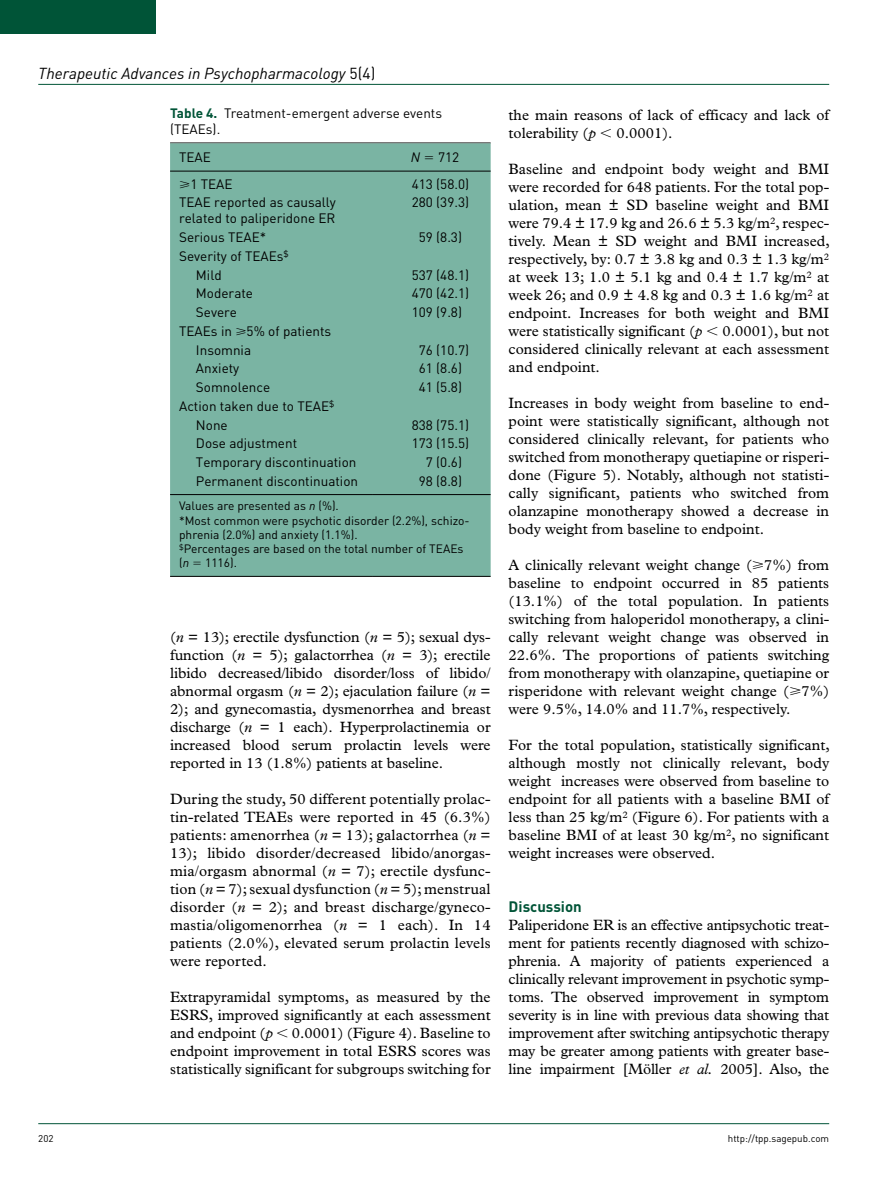
<style>
.page{position:relative;width:893px;height:1191px;background:#fff}
.page>*{position:absolute;margin:0;border:0;box-sizing:border-box;transform-origin:0 0}
.t1{font:italic 15.75px "DIN";color:#000}
.t2{font:15px/18px "Plantin Std";color:#000;text-align:justify}
.t3{font:700 15px "DIN";color:#005437}
.t4{font:13.5px/18.8px "DIN";color:#000}
.t5{font:italic 13.5px "DIN";color:#000}
.t6{font:12px/14.2px "DIN";color:#000}
.t7{font:9.75px "DIN";color:#000}
.s1{font-style:normal}
.s2{font-weight:700;color:#005437}
.s3{font-style:italic}
</style>
<div class="page">
<hr style="left:38px;top:84px;width:791px;height:1px;background:#005437">
<hr style="left:38px;top:1123px;width:791px;height:1px;background:#005437">
<div style="left:0;top:0;width:155px;height:34px;background:#005437"></div>
<div style="left:170px;top:143px;width:321px;height:433px;background:#7ab4a3"></div>
<hr style="left:170px;top:171px;width:203px;height:1px;background:#000">
<hr style="left:373px;top:171px;width:118px;height:1px;background:#000">
<hr style="left:170px;top:494px;width:203px;height:1px;background:#000">
<hr style="left:373px;top:494px;width:118px;height:1px;background:#000">
<hr style="left:170px;top:576px;width:203px;height:1px;background:#000">
<hr style="left:373px;top:576px;width:118px;height:1px;background:#000">
<svg style="left:425px;top:156px;width:8px;height:3px"></svg>
<svg style="left:194px;top:562px;width:7px;height:3px"></svg>
<p class="t1" style="left:38px;top:63px;width:339px">Therapeutic Advances in Psychopharmacology <span class="s1">5(4)</span></p>
<p class="t4" style="left:170px;top:105px;width:273px;line-height:15.8px"><span class="s2">Table 4.</span> Treatment-emergent adverse events (TEAEs).</p>
<p class="t4" style="left:179px;top:148px;width:33px">TEAE</p>
<p class="t5" style="left:411px;top:149px;width:11px">N</p>
<p class="t4" style="left:438px;top:148px;width:23px">712</p>
<p class="t4" style="left:179px;top:174px;width:55px">⩾1 TEAE</p>
<p class="t4" style="left:412px;top:174px;width:59px">413 (58.0)</p>
<p class="t4" style="left:179px;top:194px;width:158px;line-height:15.8px">TEAE reported as causally related to paliperidone ER</p>
<p class="t4" style="left:412px;top:193px;width:59px">280 (39.3)</p>
<p class="t4" style="left:179px;top:227px;width:89px">Serious TEAE*</p>
<p class="t4" style="left:419px;top:227px;width:45px">59 (8.3)</p>
<p class="t4" style="left:196px;top:246px;width:94px;text-indent:-17px">Severity of TEAEs<sup>$<br></sup>Mild</p>
<p class="t4" style="left:412px;top:265px;width:59px">537 (48.1)</p>
<p class="t4" style="left:196px;top:284px;width:59px">Moderate</p>
<p class="t4" style="left:412px;top:284px;width:59px">470 (42.1)</p>
<p class="t4" style="left:196px;top:302px;width:43px">Severe</p>
<p class="t4" style="left:412px;top:302px;width:52px">109 (9.8)</p>
<p class="t4" style="left:196px;top:321px;width:137px;text-indent:-17px">TEAEs in ⩾5% of patients<br>Insomnia</p>
<p class="t4" style="left:419px;top:340px;width:52px">76 (10.7)</p>
<p class="t4" style="left:196px;top:359px;width:45px">Anxiety</p>
<p class="t4" style="left:419px;top:359px;width:45px">61 (8.6)</p>
<p class="t4" style="left:196px;top:377px;width:76px">Somnolence</p>
<p class="t4" style="left:419px;top:377px;width:45px">41 (5.8)</p>
<p class="t4" style="left:196px;top:396px;width:140px;text-indent:-17px">Action taken due to TEAE<sup>$<br></sup>None</p>
<p class="t4" style="left:412px;top:415px;width:59px">838 (75.1)</p>
<p class="t4" style="left:196px;top:434px;width:103px">Dose adjustment</p>
<p class="t4" style="left:412px;top:434px;width:59px">173 (15.5)</p>
<p class="t4" style="left:196px;top:452px;width:162px">Temporary discontinuation</p>
<p class="t4" style="left:426px;top:452px;width:38px">7 (0.6)</p>
<p class="t4" style="left:196px;top:471px;width:164px">Permanent discontinuation</p>
<p class="t4" style="left:419px;top:471px;width:45px">98 (8.8)</p>
<p class="t6" style="left:179px;top:498px;width:292px">Values are presented as <span class="s3">n</span> (%).<br>*Most common were psychotic disorder (2.2%), schizo&shy;phrenia (2.0%) and anxiety (1.1%).<br><sup>$</sup>Percentages are based on the total number of TEAEs (<span class="s3">n</span></p>
<p class="t6" style="left:205px;top:555px;width:33px">1116).</p>
<p class="t2" style="left:170px;top:628px;width:322px">(<span class="s3">n</span> = 13); erectile dysfunction (<span class="s3">n</span> = 5); sexual dys&shy;function (<span class="s3">n</span> = 5); galactorrhea (<span class="s3">n</span> = 3); erectile libido decreased/libido disorder/loss of libido/ abnormal orgasm (<span class="s3">n</span> = 2); ejaculation failure (<span class="s3">n</span> = 2); and gynecomastia, dysmenorrhea and breast discharge (<span class="s3">n</span> = 1 each). Hyperprolactinemia or increased blood serum prolactin levels were reported in 13 (1.8%) patients at baseline.</p>
<p class="t2" style="left:170px;top:790px;width:322px">During the study, 50 different potentially prolac&shy;tin-related TEAEs were reported in 45 (6.3%) patients: amenorrhea (<span class="s3">n</span> = 13); galactorrhea (<span class="s3">n</span> = 13); libido disorder/decreased libido/anorgas&shy;mia/orgasm abnormal (<span class="s3">n</span> = 7); erectile dysfunc&shy;tion (<span class="s3">n</span> = 7); sexual dysfunction (<span class="s3">n</span> = 5); menstrual disorder (<span class="s3">n</span> = 2); and breast discharge/gyneco&shy;mastia/oligomenorrhea (<span class="s3">n</span> = 1 each). In 14 patients (2.0%), elevated serum prolactin levels were reported.</p>
<p class="t2" style="left:170px;top:988px;width:322px">Extrapyramidal symptoms, as measured by the ESRS, improved significantly at each assessment and endpoint (<span class="s3">p</span></p>
<p class="t2" style="left:170px;top:1024px;width:322px;text-indent:122px">0.0001) (Figure 4). Baseline to endpoint improvement in total ESRS scores was statistically significant for subgroups switching for</p>
<p class="t2" style="left:509px;top:106px;width:322px">the main reasons of lack of efficacy and lack of tolerability (<span class="s3">p</span></p>
<p class="t2" style="left:617px;top:124px;width:57px">0.0001).</p>
<p class="t2" style="left:509px;top:160px;width:323px">Baseline and endpoint body weight and BMI were recorded for 648 patients. For the total pop&shy;ulation, mean ± SD baseline weight and BMI were 79.4 ± 17.9 kg and 26.6 ± 5.3 kg/m<sup>2</sup>, respec&shy;tively. Mean ± SD weight and BMI increased, respectively, by: 0.7 ± 3.8 kg and 0.3 ± 1.3 kg/m<sup>2 </sup>at week 13; 1.0 ± 5.1 kg and 0.4 ± 1.7 kg/m<sup>2</sup> at week 26; and 0.9 ± 4.8 kg and 0.3 ± 1.6 kg/m<sup>2</sup> at endpoint. Increases for both weight and BMI were statistically significant (<span class="s3">p</span></p>
<p class="t2" style="left:509px;top:322px;width:322px;text-indent:214px">0.0001), but not considered clinically relevant at each assessment and endpoint.</p>
<p class="t2" style="left:509px;top:394px;width:322px">Increases in body weight from baseline to end&shy;point were statistically significant, although not considered clinically relevant, for patients who switched from monotherapy quetiapine or risperi&shy;done (Figure 5). Notably, although not statisti&shy;cally significant, patients who switched from olanzapine monotherapy showed a decrease in body weight from baseline to endpoint.</p>
<p class="t2" style="left:509px;top:556px;width:322px">A clinically relevant weight change (⩾7%) from baseline to endpoint occurred in 85 patients (13.1%) of the total population. In patients switching from haloperidol monotherapy, a clini&shy;cally relevant weight change was observed in 22.6%. The proportions of patients switching from monotherapy with olanzapine, quetiapine or risperidone with relevant weight change (⩾7%) were 9.5%, 14.0% and 11.7%, respectively.</p>
<p class="t2" style="left:509px;top:736px;width:323px">For the total population, statistically significant, although mostly not clinically relevant, body weight increases were observed from baseline to endpoint for all patients with a baseline BMI of less than 25 kg/m<sup>2</sup> (Figure 6). For patients with a baseline BMI of at least 30 kg/m<sup>2</sup>, no significant weight increases were observed.</p>
<p class="t3" style="left:509px;top:897px;width:75px">Discussion</p>
<p class="t2" style="left:509px;top:916px;width:322px">Paliperidone ER is an effective antipsychotic treat&shy;ment for patients recently diagnosed with schizo&shy;phrenia. A majority of patients experienced a clinically relevant improvement in psychotic symp&shy;toms. The observed improvement in symptom severity is in line with previous data showing that improvement after switching antipsychotic therapy may be greater among patients with greater base&shy;line impairment [Möller <span class="s3">et al.</span> 2005]. Also, the</p>
<p class="t7" style="left:38px;top:1132px;width:17px">202</p>
<p class="t7" style="left:728px;top:1132px;width:103px">http://tpp.sagepub.com</p>
</div>
